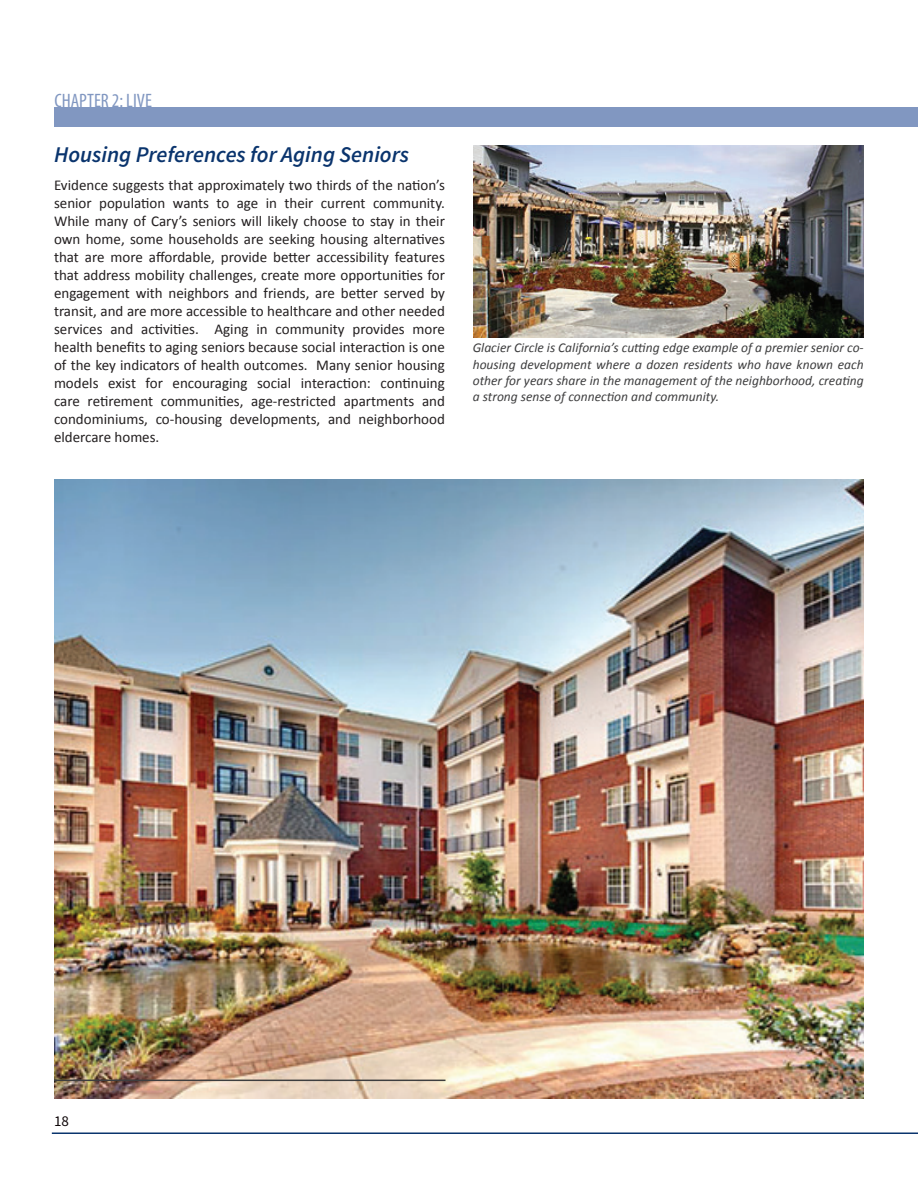
<style>
.page{position:relative;width:918px;height:1188px;background:#fff}
.page>*{position:absolute;margin:0;border:0;box-sizing:border-box;transform-origin:0 0}
.t1{font:italic 600 22.5px "Source Sans Pro";color:#0a346d}
.t2{font:condensed 19.5px "Myriad Pro";color:#8197c1}
.t3{font:15px/18px "Calibri";color:#231f20;text-align:justify}
.t4{font:15px "Source Sans Pro";color:#0e0608}
.t5{font:italic 13.5px/16.2px "Calibri";color:#3e3e3f;text-align:justify}
</style>
<div class="page">
<img style="left:54px;top:480px;width:810px;height:619px">
<div style="left:54px;top:107px;width:864px;height:20px;background:#8197c1"></div>
<img style="left:473px;top:145px;width:391px;height:193px">
<hr style="left:54px;top:1080px;width:392px;height:1px;background:#3e3e3f">
<hr style="left:52px;top:1132px;width:866px;height:2px;background:#0a346d">
<h2 class="t2" style="left:55px;top:89px;width:99px">CHAPTER 2: LIVE</h2>
<h1 class="t1" style="left:54px;top:141px;width:357px">Housing Preferences for Aging Seniors</h1>
<p class="t3" style="left:54px;top:176px;width:392px">Evidence suggests that approximately two thirds of the nation’s senior population wants to age in their current community.<br>While many of Cary’s seniors will likely choose to stay in their own home, some households are seeking housing alternatives that are more affordable, provide better accessibility features that address mobility challenges, create more opportunities for engagement with neighbors and friends, are better served by transit, and are more accessible to healthcare and other needed services and activities. Aging in community provides more health benefits to aging seniors because social interaction is one of the key indicators of health outcomes. Many senior housing models exist for encouraging social interaction: continuing care retirement communities, age-restricted apartments and condominiums, co-housing developments, and neighborhood eldercare homes.</p>
<p class="t5" style="left:473px;top:339px;width:392px">Glacier Circle is California’s cutting edge example of a premier senior co&shy;housing development where a dozen residents who have known each other for years share in the management of the neighborhood, creating a strong sense of connection and community.</p>
<p class="t4" style="left:54px;top:1111px;width:16px">18</p>
</div>
